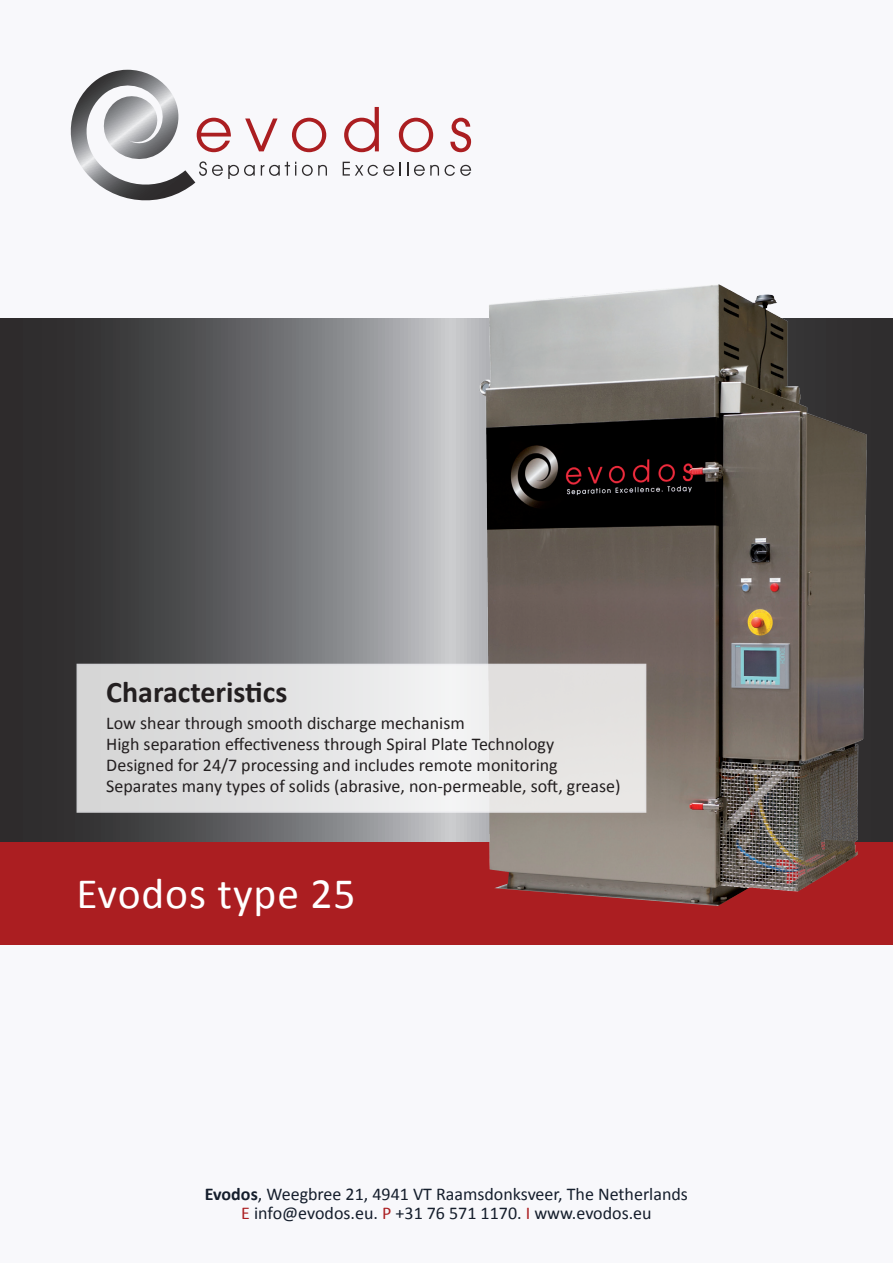
<style>
.page{position:relative;width:893px;height:1263px;background:#f8f8fb}
.page>*{position:absolute;margin:0;border:0;box-sizing:border-box;transform-origin:0 0}
.t1{font:43.5px "Calibri";letter-spacing:.02em;color:#fff}
.t2{font:700 30px "Calibri";color:#231f20}
.t3{font:18px/21px "Calibri";color:#231f20}
.t4{font:18px/19.5px "Calibri";color:#151e2c;text-align:center}
.s1{font-weight:700}
.s2{color:#ab1e21}
</style>
<div class="page">
<svg style="left:0;top:319px;width:436px;height:523px;background:#5e5e60"></svg>
<div style="left:0;top:842px;width:893px;height:102px;background:#ab1e21"></div>
<svg style="left:344px;top:107px;width:35px;height:45px"></svg>
<svg style="left:399px;top:118px;width:34px;height:34px"></svg>
<svg style="left:450px;top:118px;width:21px;height:34px"></svg>
<svg style="left:70px;top:70px;width:257px;height:131px"></svg>
<svg style="left:343px;top:162px;width:51px;height:14px"></svg>
<svg style="left:400px;top:162px;width:1px;height:14px"></svg>
<svg style="left:407px;top:162px;width:1px;height:14px"></svg>
<svg style="left:414px;top:165px;width:25px;height:11px"></svg>
<svg style="left:445px;top:165px;width:26px;height:11px"></svg>
<img style="left:436px;top:284px;width:457px;height:622px">
<svg style="left:77px;top:664px;width:569px;height:149px;fill:#e3e2e2"></svg>
<h2 class="t2" style="left:106px;top:673px;width:183px">Characteristics</h2>
<p class="t3" style="left:106px;top:712px;width:516px">Low shear through smooth discharge mechanism<br>High separation effectiveness through Spiral Plate Technology Designed for 24/7 processing and includes remote monitoring Separates many types of solids (abrasive, non-permeable, soft, grease)</p>
<h1 class="t1" style="left:77px;top:866px;width:281px">Evodos type 25</h1>
<p class="t4" style="left:205px;top:1184px;width:484px"><span class="s1">Evodos</span>, Weegbree 21, 4941 VT Raamsdonksveer, The Netherlands<br><span class="s2">E</span> info@evodos.eu. <span class="s2">P</span> +31 76 571 1170. <span class="s2">I</span> www.evodos.eu</p>
</div>
